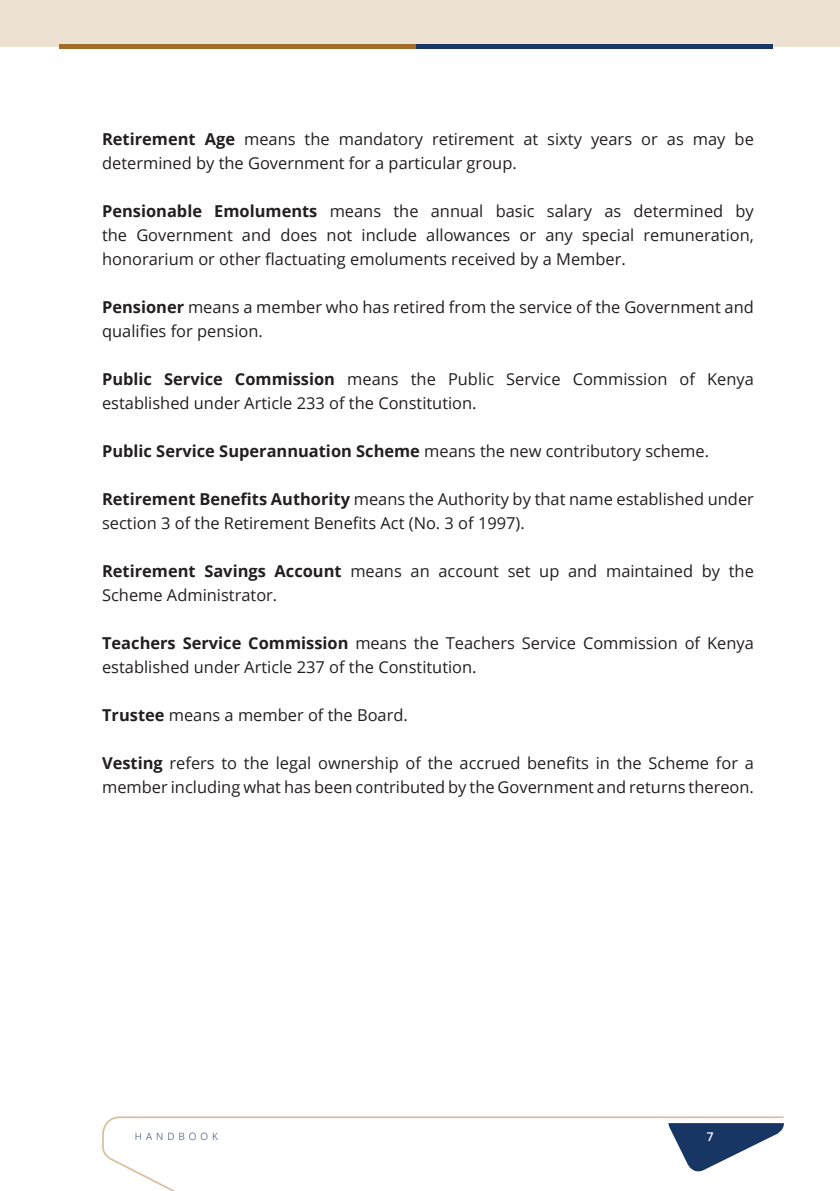
<style>
.page{position:relative;width:840px;height:1191px;background:#fff}
.page>*{position:absolute;margin:0;border:0;box-sizing:border-box;transform-origin:0 0}
.body{font:16.4px/24px "Open Sans";color:#231f20}
.body-2{font:700 16.4px "Open Sans";color:#231f20}
.t1{font:600 12px "Open Sans";color:#fff}
.t2{font:300 10px "Open Sans";letter-spacing:.4em;color:#183664}
.s1{font-weight:700}
.s2{font-weight:400}
</style>
<div class="page">
<div style="left:0;top:0;width:839px;height:46px;background:#ede1d1"></div>
<svg style="left:102px;top:1116px;width:682px;height:75px"></svg>
<svg style="left:59px;top:44px;width:713px;height:5px;background:#5d5145"></svg>
<p class="body" style="left:102px;top:126px;width:653px"><span class="s1">Retirement Age</span> means the mandatory retirement at sixty years or as may be determined by the Government for a particular group.</p>
<p class="body" style="left:102px;top:198px;width:653px;text-align:justify"><span class="s1">Pensionable Emoluments</span> means the annual basic salary as determined by the Government and does not include allowances or any special remuneration, honorarium or other flactuating emoluments received by a Member.</p>
<p class="body" style="left:102px;top:294px;width:653px"><span class="s1">Pensioner</span> means a member who has retired from the service of the Government and qualifies for pension.</p>
<p class="body" style="left:102px;top:366px;width:653px"><span class="s1">Public Service Commission</span> means the Public Service Commission of Kenya established under Article 233 of the Constitution.</p>
<p class="body-2" style="left:102px;top:439px;width:608px">Public Service Superannuation Scheme <span class="s2">means the new contributory scheme.</span></p>
<p class="body" style="left:102px;top:486px;width:653px"><span class="s1">Retirement Benefits Authority</span> means the Authority by that name established under section 3 of the Retirement Benefits Act (No. 3 of 1997).</p>
<p class="body" style="left:102px;top:558px;width:653px"><span class="s1">Retirement Savings Account</span> means an account set up and maintained by the<br>Scheme Administrator.</p>
<p class="body" style="left:102px;top:630px;width:653px"><span class="s1">Teachers Service Commission</span> means the Teachers Service Commission of Kenya established under Article 237 of the Constitution.</p>
<p class="body" style="left:102px;top:702px;width:307px"><span class="s1">Trustee</span> means a member of the Board.</p>
<p class="body" style="left:102px;top:750px;width:653px"><span class="s1">Vesting</span> refers to the legal ownership of the accrued benefits in the Scheme for a member including what has been contributed by the Government and returns thereon.</p>
<p class="t2" style="left:135px;top:1129px;width:84px">HANDBOOK</p>
<p class="t1" style="left:706px;top:1128px;width:8px">7</p>
</div>
